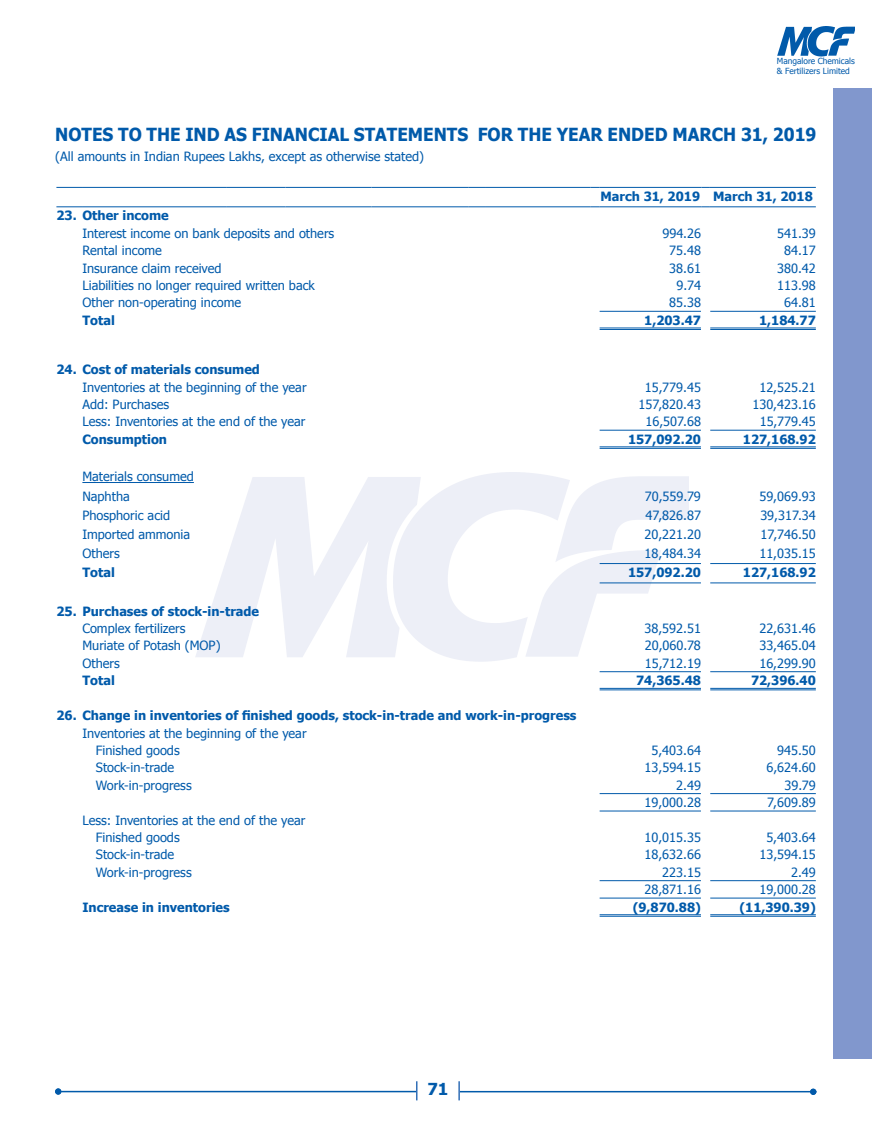
<style>
.page{position:relative;width:872px;height:1136px;background:#fff}
.page>*{position:absolute;margin:0;border:0;box-sizing:border-box;transform-origin:0 0}
.t1{font:700 18px "Tahoma";color:#015aaa;scale:.95 1}
.t2{font:700 16.5px "Tahoma";color:#015aaa}
.t3{font:12.75px "Tahoma";color:#015aaa}
.t4{font:700 12.75px "Tahoma";color:#015aaa}
.t5{font:8.4px/10.1px "Tahoma";color:#015aaa}
</style>
<div class="page">
<img style="left:777px;top:27px;width:78px;height:29px">
<hr style="left:60px;top:1090px;width:357px;height:2px;background:#015aaa">
<hr style="left:460px;top:1090px;width:356px;height:2px;background:#015aaa">
<svg style="left:55px;top:1088px;width:6px;height:6px"></svg>
<svg style="left:416px;top:1081px;width:1px;height:19px"></svg>
<svg style="left:458px;top:1081px;width:2px;height:19px"></svg>
<svg style="left:810px;top:1088px;width:6px;height:6px"></svg>
<div style="left:833px;top:88px;width:39px;height:969px;background:#8197cd"></div>
<hr style="left:599px;top:311px;width:102px;height:1px;background:#015aaa">
<hr style="left:710px;top:311px;width:106px;height:1px;background:#015aaa">
<hr style="left:599px;top:430px;width:102px;height:1px;background:#015aaa">
<hr style="left:710px;top:430px;width:106px;height:1px;background:#015aaa">
<hr style="left:599px;top:563px;width:102px;height:1px;background:#015aaa">
<hr style="left:710px;top:563px;width:106px;height:1px;background:#015aaa">
<hr style="left:599px;top:671px;width:102px;height:1px;background:#015aaa">
<hr style="left:710px;top:671px;width:106px;height:1px;background:#015aaa">
<hr style="left:599px;top:793px;width:102px;height:1px;background:#015aaa">
<hr style="left:710px;top:793px;width:106px;height:1px;background:#015aaa">
<hr style="left:599px;top:810px;width:102px;height:1px;background:#015aaa">
<hr style="left:710px;top:810px;width:106px;height:1px;background:#015aaa">
<hr style="left:599px;top:880px;width:102px;height:1px;background:#015aaa">
<hr style="left:710px;top:880px;width:106px;height:1px;background:#015aaa">
<hr style="left:599px;top:897px;width:102px;height:1px;background:#015aaa">
<hr style="left:710px;top:897px;width:106px;height:1px;background:#015aaa">
<svg style="left:56px;top:187px;width:26px;height:1px"></svg>
<hr style="left:82px;top:187px;width:145px;height:1px;background:#015aaa">
<hr style="left:227px;top:187px;width:58px;height:1px;background:#015aaa">
<hr style="left:285px;top:187px;width:86px;height:1px;background:#015aaa">
<hr style="left:371px;top:187px;width:97px;height:1px;background:#015aaa">
<svg style="left:468px;top:187px;width:17px;height:1px"></svg>
<hr style="left:485px;top:187px;width:106px;height:1px;background:#015aaa">
<svg style="left:56px;top:206px;width:26px;height:1px"></svg>
<hr style="left:82px;top:206px;width:145px;height:1px;background:#015aaa">
<hr style="left:227px;top:206px;width:58px;height:1px;background:#015aaa">
<hr style="left:285px;top:206px;width:86px;height:1px;background:#015aaa">
<hr style="left:371px;top:206px;width:97px;height:1px;background:#015aaa">
<svg style="left:468px;top:206px;width:17px;height:1px"></svg>
<hr style="left:485px;top:206px;width:106px;height:1px;background:#015aaa">
<hr style="left:599px;top:327px;width:102px;height:1px;background:#015aaa">
<hr style="left:599px;top:329px;width:102px;height:1px;background:#015aaa">
<hr style="left:710px;top:327px;width:106px;height:1px;background:#015aaa">
<hr style="left:710px;top:329px;width:106px;height:1px;background:#015aaa">
<hr style="left:599px;top:446px;width:102px;height:1px;background:#015aaa">
<hr style="left:599px;top:448px;width:102px;height:1px;background:#015aaa">
<hr style="left:710px;top:446px;width:106px;height:1px;background:#015aaa">
<hr style="left:710px;top:448px;width:106px;height:1px;background:#015aaa">
<hr style="left:599px;top:582px;width:102px;height:1px;background:#015aaa">
<hr style="left:710px;top:582px;width:106px;height:1px;background:#015aaa">
<hr style="left:599px;top:688px;width:102px;height:1px;background:#015aaa">
<hr style="left:599px;top:689px;width:102px;height:1px;background:#015aaa">
<hr style="left:710px;top:688px;width:106px;height:1px;background:#015aaa">
<hr style="left:710px;top:689px;width:106px;height:1px;background:#015aaa">
<hr style="left:599px;top:914px;width:102px;height:1px;background:#015aaa">
<hr style="left:599px;top:915px;width:102px;height:1px;background:#015aaa">
<hr style="left:710px;top:914px;width:106px;height:1px;background:#015aaa">
<hr style="left:710px;top:915px;width:106px;height:1px;background:#015aaa">
<hr style="left:599px;top:187px;width:102px;height:1px;background:#015aaa">
<hr style="left:710px;top:187px;width:106px;height:1px;background:#015aaa">
<hr style="left:599px;top:206px;width:102px;height:1px;background:#015aaa">
<hr style="left:710px;top:206px;width:106px;height:1px;background:#015aaa">
<hr style="left:82px;top:482px;width:112px;height:1px;background:#015aaa">
<p class="t5" style="left:777px;top:55px;width:79px">Mangalore Chemicals &amp; Fertilizers Limited</p>
<p class="t1" style="left:55px;top:122px;width:803px">NOTES TO THE IND AS FINANCIAL STATEMENTS FOR THE YEAR ENDED MARCH 31, 2019</p>
<p class="t3" style="left:55px;top:148px;width:370px">(All amounts in Indian Rupees Lakhs, except as otherwise stated)</p>
<p class="t4" style="left:600px;top:188px;width:101px">March 31, 2019</p>
<p class="t4" style="left:713px;top:188px;width:101px">March 31, 2018</p>
<p class="t4" style="left:56px;top:207px;width:114px">23. Other income</p>
<p class="t3" style="left:82px;top:224px;width:253px">Interest income on bank deposits and others</p>
<p class="t3" style="left:662px;top:224px;width:40px">994.26</p>
<p class="t3" style="left:777px;top:224px;width:40px">541.39</p>
<p class="t3" style="left:82px;top:242px;width:81px">Rental income</p>
<p class="t3" style="left:669px;top:242px;width:33px">75.48</p>
<p class="t3" style="left:784px;top:242px;width:33px">84.17</p>
<p class="t3" style="left:82px;top:259px;width:141px">Insurance claim received</p>
<p class="t3" style="left:669px;top:259px;width:33px">38.61</p>
<p class="t3" style="left:777px;top:259px;width:40px">380.42</p>
<p class="t3" style="left:82px;top:277px;width:234px">Liabilities no longer required written back</p>
<p class="t3" style="left:676px;top:277px;width:26px">9.74</p>
<p class="t3" style="left:777px;top:277px;width:40px">113.98</p>
<p class="t3" style="left:82px;top:294px;width:160px">Other non-operating income</p>
<p class="t3" style="left:669px;top:294px;width:33px">85.38</p>
<p class="t3" style="left:784px;top:294px;width:33px">64.81</p>
<p class="t4" style="left:82px;top:311px;width:34px">Total</p>
<p class="t4" style="left:644px;top:311px;width:58px">1,203.47</p>
<p class="t4" style="left:759px;top:311px;width:58px">1,184.77</p>
<p class="t4" style="left:56px;top:360px;width:205px">24. Cost of materials consumed</p>
<p class="t3" style="left:82px;top:378px;width:226px">Inventories at the beginning of the year</p>
<p class="t3" style="left:645px;top:378px;width:58px">15,779.45</p>
<p class="t3" style="left:759px;top:378px;width:58px">12,525.21</p>
<p class="t3" style="left:82px;top:396px;width:88px">Add: Purchases</p>
<p class="t3" style="left:638px;top:396px;width:64px">157,820.43</p>
<p class="t3" style="left:752px;top:396px;width:65px">130,423.16</p>
<p class="t3" style="left:82px;top:413px;width:224px">Less: Inventories at the end of the year</p>
<p class="t3" style="left:645px;top:413px;width:57px">16,507.68</p>
<p class="t3" style="left:759px;top:413px;width:58px">15,779.45</p>
<p class="t4" style="left:82px;top:430px;width:86px">Consumption</p>
<p class="t4" style="left:628px;top:430px;width:74px">157,092.20</p>
<p class="t4" style="left:743px;top:430px;width:74px">127,168.92</p>
<p class="t3" style="left:82px;top:468px;width:113px">Materials consumed</p>
<p class="t3" style="left:82px;top:487px;width:49px">Naphtha</p>
<p class="t3" style="left:645px;top:487px;width:58px">70,559.79</p>
<p class="t3" style="left:759px;top:487px;width:58px">59,069.93</p>
<p class="t3" style="left:82px;top:506px;width:89px">Phosphoric acid</p>
<p class="t3" style="left:645px;top:506px;width:57px">47,826.87</p>
<p class="t3" style="left:760px;top:506px;width:57px">39,317.34</p>
<p class="t3" style="left:82px;top:525px;width:109px">Imported ammonia</p>
<p class="t3" style="left:644px;top:525px;width:58px">20,221.20</p>
<p class="t3" style="left:760px;top:525px;width:57px">17,746.50</p>
<p class="t3" style="left:82px;top:544px;width:39px">Others</p>
<p class="t3" style="left:644px;top:544px;width:58px">18,484.34</p>
<p class="t3" style="left:759px;top:544px;width:58px">11,035.15</p>
<p class="t4" style="left:82px;top:563px;width:34px">Total</p>
<p class="t4" style="left:628px;top:563px;width:74px">157,092.20</p>
<p class="t4" style="left:743px;top:563px;width:74px">127,168.92</p>
<p class="t4" style="left:56px;top:602px;width:204px">25. Purchases of stock-in-trade</p>
<p class="t3" style="left:82px;top:619px;width:105px">Complex fertilizers</p>
<p class="t3" style="left:644px;top:619px;width:58px">38,592.51</p>
<p class="t3" style="left:759px;top:619px;width:58px">22,631.46</p>
<p class="t3" style="left:82px;top:637px;width:140px">Muriate of Potash (MOP)</p>
<p class="t3" style="left:645px;top:637px;width:58px">20,060.78</p>
<p class="t3" style="left:759px;top:637px;width:58px">33,465.04</p>
<p class="t3" style="left:82px;top:654px;width:39px">Others</p>
<p class="t3" style="left:645px;top:654px;width:58px">15,712.19</p>
<p class="t3" style="left:759px;top:654px;width:58px">16,299.90</p>
<p class="t4" style="left:82px;top:671px;width:34px">Total</p>
<p class="t4" style="left:636px;top:671px;width:66px">74,365.48</p>
<p class="t4" style="left:751px;top:671px;width:66px">72,396.40</p>
<p class="t4" style="left:56px;top:706px;width:521px">26. Change in inventories of finished goods, stock-in-trade and work-in-progress</p>
<p class="t3" style="left:82px;top:724px;width:226px">Inventories at the beginning of the year</p>
<p class="t3" style="left:96px;top:741px;width:85px">Finished goods</p>
<p class="t3" style="left:651px;top:741px;width:51px">5,403.64</p>
<p class="t3" style="left:777px;top:741px;width:40px">945.50</p>
<p class="t3" style="left:96px;top:759px;width:80px">Stock-in-trade</p>
<p class="t3" style="left:644px;top:759px;width:58px">13,594.15</p>
<p class="t3" style="left:766px;top:759px;width:51px">6,624.60</p>
<p class="t3" style="left:96px;top:776px;width:97px">Work-in-progress</p>
<p class="t3" style="left:676px;top:776px;width:26px">2.49</p>
<p class="t3" style="left:784px;top:776px;width:33px">39.79</p>
<p class="t3" style="left:644px;top:793px;width:58px">19,000.28</p>
<p class="t3" style="left:767px;top:793px;width:50px">7,609.89</p>
<p class="t3" style="left:82px;top:811px;width:224px">Less: Inventories at the end of the year</p>
<p class="t3" style="left:96px;top:828px;width:85px">Finished goods</p>
<p class="t3" style="left:644px;top:828px;width:58px">10,015.35</p>
<p class="t3" style="left:766px;top:828px;width:51px">5,403.64</p>
<p class="t3" style="left:96px;top:846px;width:80px">Stock-in-trade</p>
<p class="t3" style="left:644px;top:846px;width:58px">18,632.66</p>
<p class="t3" style="left:759px;top:846px;width:58px">13,594.15</p>
<p class="t3" style="left:96px;top:863px;width:97px">Work-in-progress</p>
<p class="t3" style="left:662px;top:863px;width:40px">223.15</p>
<p class="t3" style="left:791px;top:863px;width:26px">2.49</p>
<p class="t3" style="left:644px;top:881px;width:58px">28,871.16</p>
<p class="t3" style="left:759px;top:881px;width:58px">19,000.28</p>
<p class="t4" style="left:82px;top:898px;width:149px">Increase in inventories</p>
<p class="t4" style="left:632px;top:898px;width:70px">(9,870.88)</p>
<p class="t4" style="left:739px;top:898px;width:78px">(11,390.39)</p>
<p class="t2" style="left:427px;top:1077px;width:23px">71</p>
</div>
